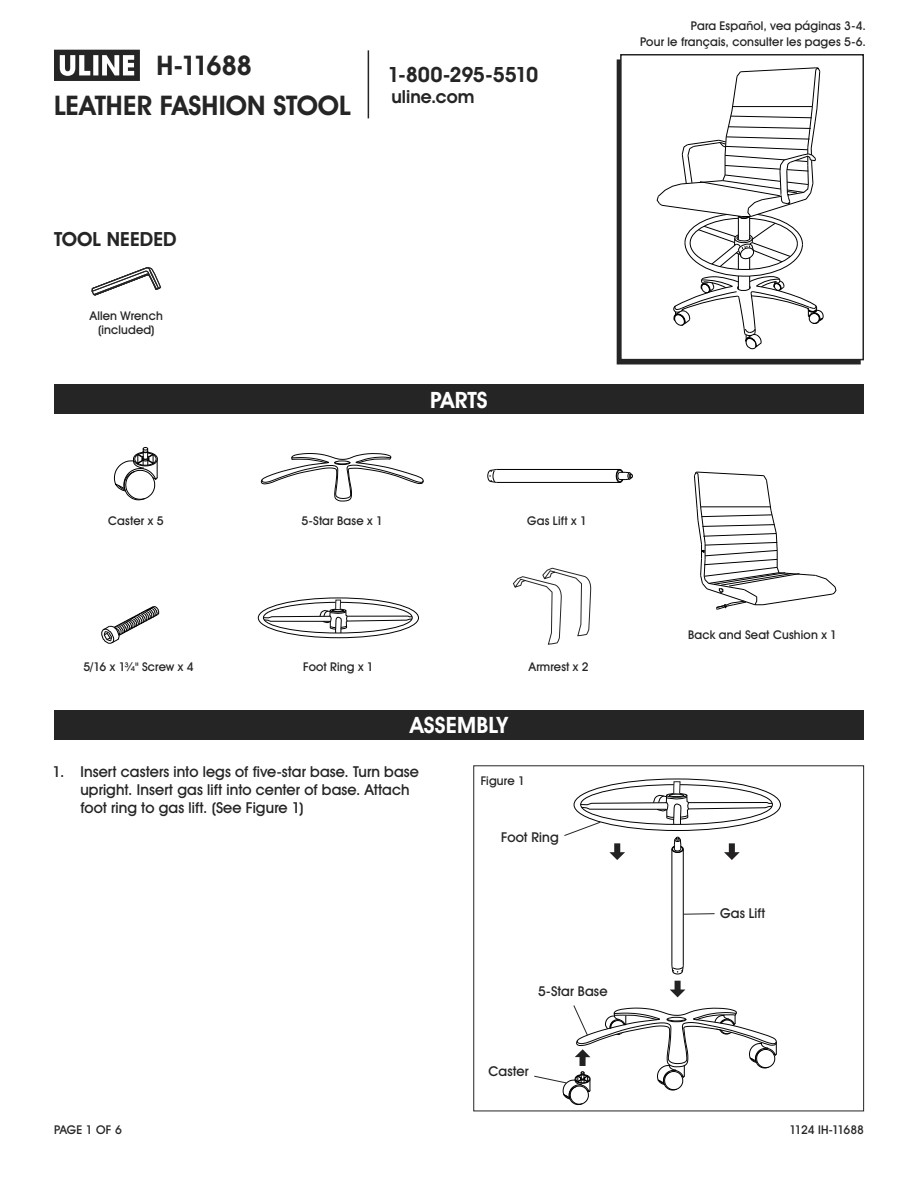
<style>
.page{position:relative;width:918px;height:1188px;background:#fff}
.page>*{position:absolute;margin:0;border:0;box-sizing:border-box;transform-origin:0 0}
.t1{font:700 27px "Uline Two Knine";letter-spacing:-.005em;color:#252525}
.t2{font:700 22.5px "Uline Two Knine";letter-spacing:.005em;color:#fff}
.t3{font:700 21px "Uline Two Knine";letter-spacing:-.02em;color:#252525}
.t4{font:700 19.5px "Uline Two Knine";letter-spacing:.005em;color:#252525}
.t5{font:700 18px "Uline Two Knine";color:#252525}
.t6{font:15px/18px "Uline Two Knine";letter-spacing:.005em;color:#252525}
.t7{font:13.5px "Uline Two Knine";letter-spacing:.01em;color:#252525}
.t8{font:12px/14.4px "Uline Two Knine";letter-spacing:.015em;color:#252525;text-align:center}
.t9{font:12px "Uline Two Knine";letter-spacing:-.005em;color:#252525}
.t10{font:12px "Uline Two Knine";letter-spacing:-.04em;color:#252525}
</style>
<div class="page">
<hr style="left:368px;top:50px;width:1px;height:68px;background:#252525">
<svg style="left:54px;top:50px;width:86px;height:31px"></svg>
<svg style="left:670px;top:981px;width:15px;height:16px"></svg>
<hr style="left:672px;top:849px;width:1px;height:117px;background:#010102">
<hr style="left:683px;top:849px;width:1px;height:117px;background:#010102">
<svg style="left:671px;top:965px;width:13px;height:10px"></svg>
<div style="left:473px;top:765px;width:391px;height:346px;border:1px solid #252525"></div>
<div style="left:617px;top:59px;width:244px;height:305px;border:2px solid #252525"></div>
<div style="left:621px;top:55px;width:242px;height:305px;background:#fff"></div>
<svg style="left:656px;top:67px;width:168px;height:283px"></svg>
<div style="left:620px;top:54px;width:244px;height:306px;border:2px solid #252525"></div>
<div style="left:54px;top:384px;width:810px;height:30px;background:#252525"></div>
<div style="left:54px;top:710px;width:810px;height:30px;background:#252525"></div>
<svg style="left:260px;top:453px;width:164px;height:49px"></svg>
<hr style="left:497px;top:469px;width:123px;height:1px;background:#010102">
<hr style="left:497px;top:482px;width:123px;height:1px;background:#010102">
<svg style="left:487px;top:469px;width:10px;height:14px"></svg>
<svg style="left:616px;top:468px;width:17px;height:15px"></svg>
<svg style="left:512px;top:567px;width:79px;height:77px"></svg>
<svg style="left:262px;top:597px;width:151px;height:37px"></svg>
<svg style="left:694px;top:471px;width:143px;height:139px"></svg>
<svg style="left:92px;top:267px;width:69px;height:29px"></svg>
<svg style="left:113px;top:447px;width:45px;height:54px"></svg>
<svg style="left:682px;top:913px;width:33px;height:2px"></svg>
<svg style="left:564px;top:781px;width:209px;height:79px"></svg>
<svg style="left:534px;top:1005px;width:243px;height:100px"></svg>
<svg style="left:101px;top:606px;width:58px;height:38px"></svg>
<h1 class="t1" style="left:157px;top:49px;width:97px">H-11688</h1>
<h1 class="t1" style="left:54px;top:89px;width:299px">LEATHER FASHION STOOL</h1>
<h3 class="t3" style="left:387px;top:62px;width:152px">1-800-295-5510</h3>
<h3 class="t5" style="left:391px;top:86px;width:84px">uline.com</h3>
<p class="t8" style="left:640px;top:17px;width:227px;line-height:16.8px;text-align:right">Para Español, vea páginas 3-4.<br>Pour le français, consulter les pages 5-6.</p>
<h3 class="t4" style="left:54px;top:227px;width:124px">TOOL NEEDED</h3>
<p class="t8" style="left:90px;top:308px;width:74px">Allen Wrench (included)</p>
<p class="t8" style="left:108px;top:514px;width:57px">Caster x 5</p>
<p class="t9" style="left:83px;top:659px;width:112px">5/16 x 1¾" Screw x 4</p>
<p class="t8" style="left:302px;top:514px;width:83px">5-Star Base x 1</p>
<h2 class="t2" style="left:430px;top:386px;width:59px">PARTS</h2>
<p class="t8" style="left:527px;top:514px;width:61px">Gas Lift x 1</p>
<p class="t8" style="left:303px;top:659px;width:72px">Foot Ring x 1</p>
<h2 class="t2" style="left:410px;top:712px;width:99px">ASSEMBLY</h2>
<p class="t8" style="left:529px;top:659px;width:61px">Armrest x 2</p>
<p class="t6" style="left:80px;top:763px;width:340px;text-indent:-28px">1. Insert casters into legs of five-star base. Turn base upright. Insert gas lift into center of base. Attach foot ring to gas lift. (See Figure 1)</p>
<p class="t8" style="left:481px;top:774px;width:46px">Figure 1</p>
<p class="t7" style="left:501px;top:828px;width:59px">Foot Ring</p>
<p class="t7" style="left:538px;top:983px;width:71px">5-Star Base</p>
<p class="t7" style="left:488px;top:1063px;width:42px">Caster</p>
<p class="t8" style="left:688px;top:627px;width:151px">Back and Seat Cushion x 1</p>
<p class="t7" style="left:720px;top:905px;width:47px">Gas Lift</p>
<p class="t8" style="left:54px;top:1122px;width:69px">PAGE 1 OF 6</p>
<p class="t10" style="left:790px;top:1122px;width:76px">1124 IH-11688</p>
</div>
